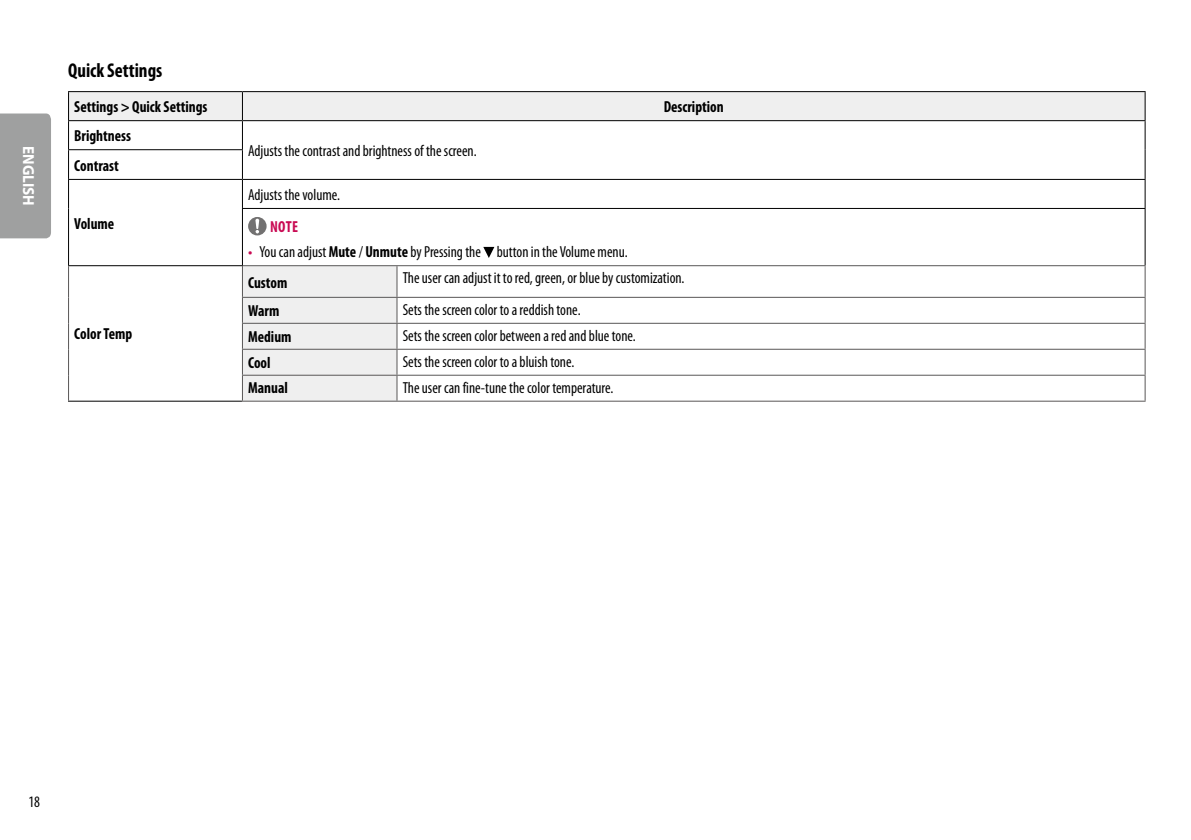
<style>
.page{position:relative;width:1191px;height:840px;background:#fff}
.page>*{position:absolute;margin:0;border:0;box-sizing:border-box;transform-origin:0 0}
.t1{font:700 condensed 20px "Myriad Pro";color:#000;scale:.95 1}
.t2{font:condensed 16px "Myriad Pro";color:#000;scale:.95 1}
.t3{font:700 condensed 16px "Myriad Pro";color:#000;scale:.95 1}
.t4{font:700 16px "Myriad Pro";color:#fff;scale:.95 1}
.t5{font:700 condensed 16px "Myriad Pro";color:#c90a53;scale:.95 1}
.s1{font-family:"LG Smart";font-stretch:normal;color:#c90a53}
.s2{font-weight:700}
</style>
<div class="page">
<div style="left:0;top:113px;width:51px;height:125px;background:#9fa0a0"></div>
<svg style="left:69px;top:92px;width:1075px;height:308px"></svg>
<hr style="left:243px;top:265px;width:154px;height:1px;background:#595757">
<hr style="left:242px;top:266px;width:1px;height:31px;background:#595757">
<hr style="left:242px;top:297px;width:155px;height:1px;background:#595757">
<hr style="left:242px;top:322px;width:155px;height:1px;background:#595757">
<hr style="left:242px;top:348px;width:155px;height:1px;background:#595757">
<svg style="left:242px;top:298px;width:1px;height:102px"></svg>
<svg style="left:1144px;top:298px;width:1px;height:102px"></svg>
<hr style="left:397px;top:265px;width:748px;height:1px;background:#595757">
<hr style="left:397px;top:297px;width:748px;height:1px;background:#595757">
<hr style="left:397px;top:322px;width:748px;height:1px;background:#595757">
<hr style="left:397px;top:348px;width:748px;height:1px;background:#595757">
<hr style="left:397px;top:374px;width:748px;height:1px;background:#595757">
<hr style="left:397px;top:400px;width:748px;height:1px;background:#595757">
<svg style="left:396px;top:298px;width:1px;height:102px"></svg>
<hr style="left:68px;top:265px;width:175px;height:1px;background:#000">
<hr style="left:68px;top:400px;width:174px;height:1px;background:#000">
<hr style="left:68px;top:266px;width:1px;height:31px;background:#595757">
<svg style="left:68px;top:297px;width:1px;height:103px"></svg>
<hr style="left:68px;top:91px;width:174px;height:1px;background:#000">
<hr style="left:242px;top:91px;width:155px;height:1px;background:#000">
<hr style="left:397px;top:91px;width:748px;height:1px;background:#000">
<hr style="left:68px;top:120px;width:174px;height:1px;background:#000">
<hr style="left:242px;top:120px;width:155px;height:1px;background:#000">
<hr style="left:397px;top:120px;width:748px;height:1px;background:#000">
<hr style="left:68px;top:149px;width:175px;height:1px;background:#000">
<hr style="left:68px;top:179px;width:174px;height:1px;background:#000">
<svg style="left:68px;top:92px;width:1px;height:116px"></svg>
<hr style="left:242px;top:179px;width:155px;height:1px;background:#000">
<svg style="left:242px;top:92px;width:1px;height:116px"></svg>
<hr style="left:397px;top:179px;width:748px;height:1px;background:#000">
<svg style="left:1144px;top:92px;width:1px;height:116px"></svg>
<hr style="left:68px;top:208px;width:1px;height:57px;background:#000">
<hr style="left:242px;top:208px;width:155px;height:1px;background:#000">
<hr style="left:242px;top:209px;width:1px;height:56px;background:#000">
<hr style="left:397px;top:208px;width:748px;height:1px;background:#000">
<hr style="left:1144px;top:209px;width:1px;height:56px;background:#000">
<hr style="left:242px;top:374px;width:155px;height:1px;background:#595757">
<hr style="left:242px;top:400px;width:155px;height:1px;background:#595757">
<hr style="left:396px;top:266px;width:1px;height:31px;background:#595757">
<hr style="left:1144px;top:266px;width:1px;height:31px;background:#595757">
<svg style="left:248px;top:217px;width:18px;height:18px"></svg>
<svg style="left:483px;top:247px;width:11px;height:11px"></svg>
<p class="t4" style="left:39px;top:146px;width:64px;rotate:90deg">ENGLISH</p>
<p class="t1" style="left:68px;top:58px;width:101px">Quick Settings</p>
<p class="t3" style="left:74px;top:97px;width:142px">Settings &gt; Quick Settings</p>
<p class="t3" style="left:664px;top:97px;width:65px">Description</p>
<p class="t3" style="left:74px;top:126px;width:61px">Brightness</p>
<p class="t2" style="left:248px;top:141px;width:242px">Adjusts the contrast and brightness of the screen.</p>
<p class="t3" style="left:74px;top:155px;width:49px">Contrast</p>
<p class="t3" style="left:74px;top:213px;width:44px">Volume</p>
<p class="t3" style="left:74px;top:324px;width:62px">Color Temp</p>
<p class="t2" style="left:248px;top:185px;width:98px">Adjusts the volume.</p>
<p class="t5" style="left:270px;top:217px;width:24px">Note</p>
<p class="t2" style="left:248px;top:242px;width:401px"><span class="s1">•</span> You can adjust <span class="s2">Mute</span> / <span class="s2">Unmute</span> by Pressing the button in the Volume menu.</p>
<p class="t3" style="left:248px;top:272px;width:43px">Custom</p>
<p class="t2" style="left:403px;top:268px;width:298px">The user can adjust it to red, green, or blue by customization.</p>
<p class="t3" style="left:248px;top:301px;width:34px">Warm</p>
<p class="t2" style="left:403px;top:300px;width:189px">Sets the screen color to a reddish tone.</p>
<p class="t3" style="left:248px;top:327px;width:47px">Medium</p>
<p class="t2" style="left:403px;top:326px;width:247px">Sets the screen color between a red and blue tone.</p>
<p class="t3" style="left:248px;top:353px;width:25px">Cool</p>
<p class="t2" style="left:403px;top:352px;width:182px">Sets the screen color to a bluish tone.</p>
<p class="t3" style="left:248px;top:377px;width:43px">Manual</p>
<p class="t2" style="left:403px;top:378px;width:223px">The user can fine-tune the color temperature.</p>
<p class="t2" style="left:28px;top:791px;width:14px">18</p>
</div>
